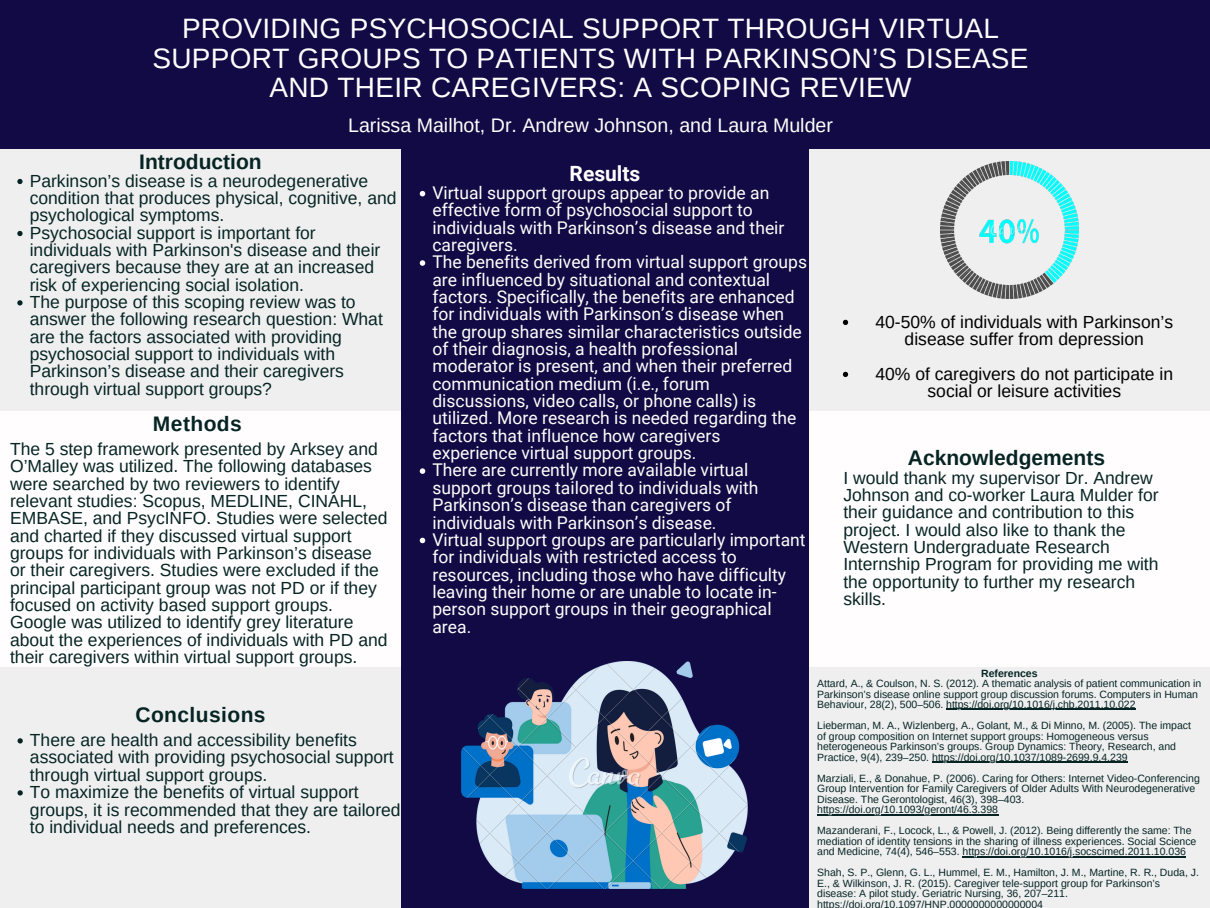
<style>
.page{position:relative;width:1210px;height:908px;background:#fff}
.page>*{position:absolute;margin:0;border:0;box-sizing:border-box;transform-origin:0 0}
.t1{font:28px/29.4px "Arimo";letter-spacing:.01em;color:#fffdfd;text-align:center}
.t2{font:700 21px "Arimo";color:#062424}
.t3{font:700 21px "Arimo";letter-spacing:.02em;color:#062424}
.t4{font:700 21px "Roboto";color:#fffdfd}
.t5{font:19.6px "Arimo";color:#fffdfd}
.t6{font:17.5px/17.3px "Arimo";color:#062424}
.t7{font:17.5px/17.3px "Roboto";color:#fffdfd}
.t8{font:17.5px/17.3px "Arimo";color:#000;text-align:center}
.t9{font:10.5px/10.5px "Arimo";color:#062424}
.t10{font:700 10.5px "Arimo";letter-spacing:-.005em;color:#062424}
</style>
<div class="page">
<div style="left:0;top:0;width:1210px;height:907px;background:#efefef"></div>
<div style="left:0;top:0;width:1210px;height:149px;background:#110a44"></div>
<div style="left:401px;top:149px;width:408px;height:758px;background:#110a44"></div>
<div style="left:0;top:411px;width:401px;height:255px;background:#fffdfd"></div>
<div style="left:809px;top:411px;width:400px;height:255px;background:#fffdfd"></div>
<img style="left:462px;top:661px;width:286px;height:227px">
<img style="left:941px;top:161px;width:137px;height:137px">
<svg style="left:17px;top:179px;width:6px;height:5px"></svg>
<svg style="left:17px;top:231px;width:6px;height:5px"></svg>
<svg style="left:17px;top:300px;width:6px;height:5px"></svg>
<svg style="left:420px;top:191px;width:5px;height:5px"></svg>
<svg style="left:420px;top:260px;width:5px;height:6px"></svg>
<svg style="left:420px;top:468px;width:5px;height:5px"></svg>
<svg style="left:420px;top:537px;width:5px;height:6px"></svg>
<svg style="left:18px;top:738px;width:5px;height:5px"></svg>
<svg style="left:18px;top:790px;width:5px;height:5px"></svg>
<svg style="left:843px;top:319px;width:5px;height:6px"></svg>
<svg style="left:843px;top:371px;width:5px;height:6px"></svg>
<hr style="left:946px;top:708px;width:189px;height:1px;background:#062424">
<hr style="left:932px;top:761px;width:195px;height:1px;background:#062424">
<hr style="left:817px;top:813px;width:181px;height:1px;background:#062424">
<hr style="left:962px;top:855px;width:224px;height:1px;background:#062424">
<h1 class="t1" style="left:152px;top:14px;width:877px">PROVIDING PSYCHOSOCIAL SUPPORT THROUGH VIRTUAL<br>SUPPORT GROUPS TO PATIENTS WITH PARKINSON’S DISEASE<br>AND THEIR CAREGIVERS: A SCOPING REVIEW</h1>
<p class="t5" style="left:348px;top:114px;width:486px">Larissa Mailhot, Dr. Andrew Johnson, and Laura Mulder</p>
<p class="t6" style="left:30px;top:172px;width:368px">Parkinson’s disease is a neurodegenerative condition that produces physical, cognitive, and psychological symptoms.<br>Psychosocial support is important for individuals with Parkinson's disease and their caregivers because they are at an increased risk of experiencing social isolation.<br>The purpose of this scoping review was to answer the following research question: What are the factors associated with providing psychosocial support to individuals with Parkinson’s disease and their caregivers through virtual support groups?</p>
<p class="t2" style="left:139px;top:149px;width:124px">Introduction</p>
<p class="t4" style="left:569px;top:161px;width:72px">Results</p>
<p class="t7" style="left:432px;top:184px;width:376px">Virtual support groups appear to provide an effective form of psychosocial support to individuals with Parkinson’s disease and their caregivers.<br>The benefits derived from virtual support groups are influenced by situational and contextual factors. Specifically, the benefits are enhanced for individuals with Parkinson’s disease when the group shares similar characteristics outside of their diagnosis, a health professional moderator is present, and when their preferred communication medium (i.e., forum discussions, video calls, or phone calls) is utilized. More research is needed regarding the factors that influence how caregivers experience virtual support groups.<br>There are currently more available virtual support groups tailored to individuals with Parkinson’s disease than caregivers of individuals with Parkinson’s disease.<br>Virtual support groups are particularly important for individuals with restricted access to resources, including those who have difficulty leaving their home or are unable to locate in&shy;person support groups in their geographical area.</p>
<p class="t8" style="left:875px;top:313px;width:299px">40-50% of individuals with Parkinson’s disease suffer from depression</p>
<p class="t8" style="left:875px;top:365px;width:299px">40% of caregivers do not participate in social or leisure activities</p>
<p class="t3" style="left:153px;top:411px;width:90px">Methods</p>
<p class="t6" style="left:10px;top:440px;width:379px">The 5 step framework presented by Arksey and O’Malley was utilized. The following databases were searched by two reviewers to identify relevant studies: Scopus, MEDLINE, CINAHL, EMBASE, and PsycINFO. Studies were selected and charted if they discussed virtual support groups for individuals with Parkinson’s disease or their caregivers. Studies were excluded if the principal participant group was not PD or if they focused on activity based support groups.<br>Google was utilized to identify grey literature about the experiences of individuals with PD and their caregivers within virtual support groups.</p>
<p class="t2" style="left:908px;top:446px;width:199px">Acknowledgements</p>
<p class="t6" style="left:843px;top:468px;width:317px">I would thank my supervisor Dr. Andrew Johnson and co-worker Laura Mulder for their guidance and contribution to this project. I would also like to thank the Western Undergraduate Research Internship Program for providing me with the opportunity to further my research skills.</p>
<p class="t3" style="left:135px;top:702px;width:132px">Conclusions</p>
<p class="t6" style="left:30px;top:731px;width:372px">There are health and accessibility benefits associated with providing psychosocial support through virtual support groups.<br>To maximize the benefits of virtual support groups, it is recommended that they are tailored to individual needs and preferences.</p>
<p class="t10" style="left:981px;top:667px;width:58px">References</p>
<p class="t9" style="left:817px;top:678px;width:386px">Attard, A., &amp; Coulson, N. S. (2012). A thematic analysis of patient communication in<br>Parkinson’s disease online support group discussion forums. Computers in Human<br>Behaviour, 28(2), 500–506. https://doi.org/10.1016/j.chb.2011.10.022</p>
<p class="t9" style="left:817px;top:720px;width:375px">Lieberman, M. A., Wizlenberg, A., Golant, M., &amp; Di Minno, M. (2005). The impact of group composition on Internet support groups: Homogeneous versus heterogeneous Parkinson’s groups. Group Dynamics: Theory, Research, and Practice, 9(4), 239–250. https://doi.org/10.1037/1089-2699.9.4.239</p>
<p class="t9" style="left:817px;top:772px;width:384px">Marziali, E., &amp; Donahue, P. (2006). Caring for Others: Internet Video-Conferencing Group Intervention for Family Caregivers of Older Adults With Neurodegenerative Disease. The Gerontologist, 46(3), 398–403. https://doi.org/10.1093/geront/46.3.398</p>
<p class="t9" style="left:817px;top:825px;width:381px">Mazanderani, F., Locock, L., &amp; Powell, J. (2012). Being differently the same: The mediation of identity tensions in the sharing of illness experiences. Social Science and Medicine, 74(4), 546–553. https://doi.org/10.1016/j.socscimed.2011.10.036</p>
<p class="t9" style="left:817px;top:867px;width:383px">Shah, S. P., Glenn, G. L., Hummel, E. M., Hamilton, J. M., Martine, R. R., Duda, J.<br>E., &amp; Wilkinson, J. R. (2015). Caregiver tele-support group for Parkinson’s disease: A pilot study. Geriatric Nursing, 36, 207–211. https://doi.org/10.1097/HNP.0000000000000004</p>
</div>
